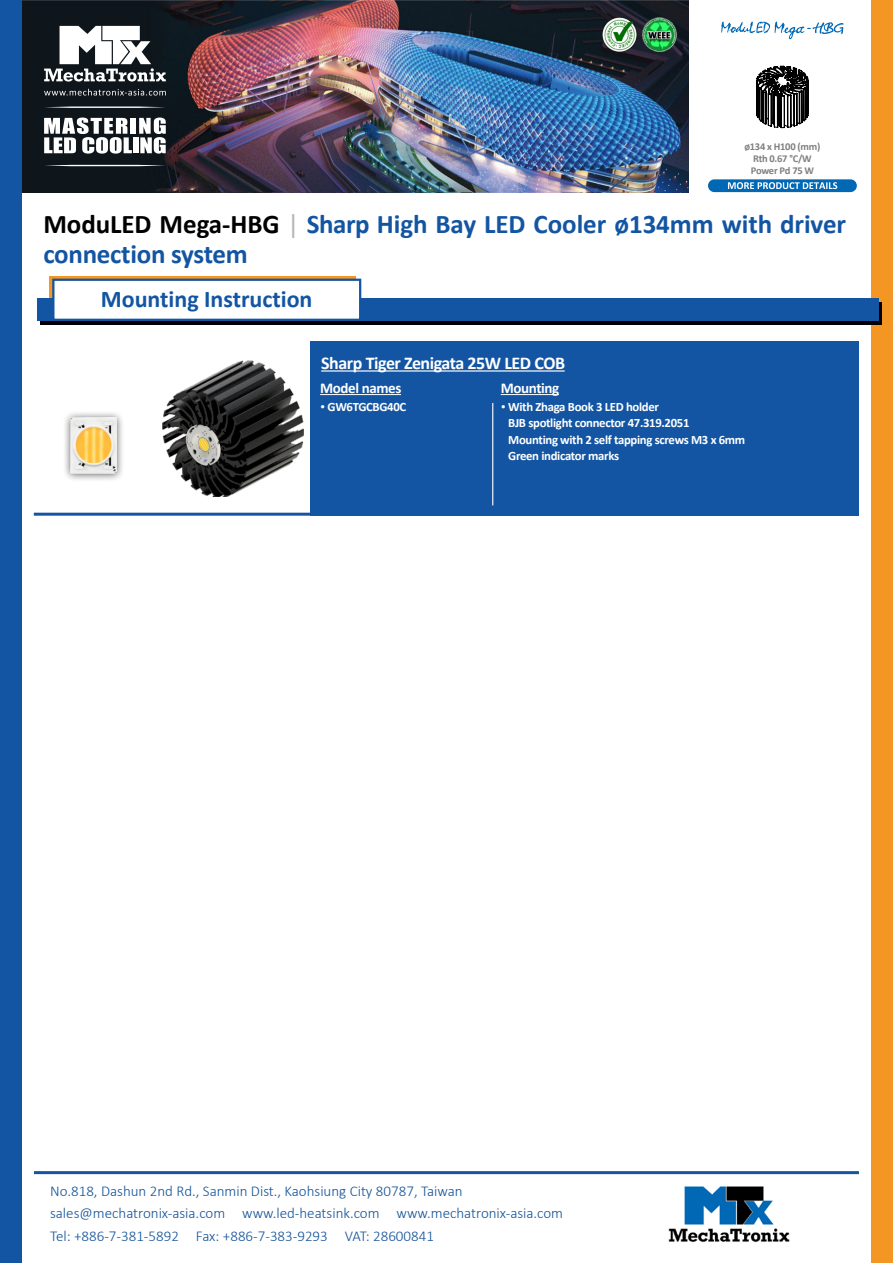
<style>
.page{position:relative;width:893px;height:1263px;background:#fff}
.page>*{position:absolute;margin:0;border:0;box-sizing:border-box;transform-origin:0 0}
.t1{font:700 27px/30px "Calibri";letter-spacing:-.005em;color:#1355a3}
.t2{font:700 24px "Calibri";color:#1355a3}
.t3{font:700 18px "Calibri";letter-spacing:-.025em;color:#fff}
.t4{font:300 15px/22.5px "Calibri";color:#125198}
.t5{font:700 15px "Calibri";letter-spacing:-.025em;color:#fff}
.t6{font:700 12.75px/16.5px "Calibri";letter-spacing:-.025em;color:#fff}
.t7{font:700 10.5px/12px "Calibri";letter-spacing:-.025em;color:#808080;text-align:center}
.s1{color:#000}
.s2{font-weight:400;color:#b5b6b6}
.s3{font-weight:400;font-size:10.5px}
</style>
<div class="page">
<img style="left:21px;top:0;width:668px;height:192px">
<div style="left:872px;top:0;width:21px;height:1263px;background:#f49624"></div>
<div style="left:0;top:0;width:21px;height:1263px;background:#1355a3"></div>
<hr style="left:34px;top:1171px;width:825px;height:3px;background:#1355a3">
<img style="left:668px;top:1186px;width:122px;height:57px">
<img style="left:602px;top:17px;width:34px;height:34px">
<img style="left:642px;top:17px;width:34px;height:34px">
<svg style="left:44px;top:26px;width:122px;height:56px"></svg>
<svg style="left:44px;top:89px;width:122px;height:7px"></svg>
<svg style="left:44px;top:107px;width:122px;height:1px"></svg>
<svg style="left:44px;top:165px;width:122px;height:1px"></svg>
<div style="left:131px;top:118px;width:5px;height:16px;background:#fff"></div>
<svg style="left:44px;top:118px;width:88px;height:36px"></svg>
<div style="left:133px;top:137px;width:5px;height:16px;background:#fff"></div>
<svg style="left:139px;top:118px;width:27px;height:36px"></svg>
<div style="left:708px;top:179px;width:149px;height:13px;background:#0068b4;border-radius:6px"></div>
<svg style="left:728px;top:182px;width:109px;height:7px"></svg>
<svg style="left:721px;top:22px;width:123px;height:17px"></svg>
<svg style="left:756px;top:66px;width:53px;height:62px"></svg>
<svg style="left:49px;top:276px;width:307px;height:22px"></svg>
<svg style="left:40px;top:302px;width:842px;height:22px;background:#030e1b"></svg>
<div style="left:37px;top:298px;width:842px;height:22px;background:#1355a3"></div>
<div style="left:52px;top:279px;width:309px;height:42px;background:#fff;border:2px solid #1355a3"></div>
<div style="left:310px;top:342px;width:549px;height:174px;background:#1355a3"></div>
<hr style="left:492px;top:403px;width:1px;height:102px;background:#fff">
<hr style="left:34px;top:513px;width:381px;height:3px;background:#1355a3">
<hr style="left:320px;top:394px;width:81px;height:1px;background:#fff">
<hr style="left:321px;top:370px;width:244px;height:2px;background:#fff">
<hr style="left:501px;top:394px;width:58px;height:1px;background:#fff">
<div style="left:62px;top:410px;width:62px;height:72px;background:#000;opacity:.65"></div>
<img style="left:70px;top:418px;width:46px;height:56px">
<img style="left:162px;top:361px;width:142px;height:136px">
<p class="t7" style="left:744px;top:140px;width:77px">ø134 x H100 (mm)<br>Rth 0.67 °C/W<br>Power Pd 75 W</p>
<p class="t1" style="left:43px;top:208px;width:804px"><span class="s1">ModuLED Mega-HBG</span> <span class="s2">|</span> Sharp High Bay LED Cooler ø134mm with driver connection system</p>
<p class="t2" style="left:101px;top:282px;width:213px">Mounting Instruction</p>
<p class="t3" style="left:321px;top:350px;width:245px">Sharp Tiger Zenigata 25W LED COB</p>
<p class="t5" style="left:501px;top:377px;width:60px">Mounting</p>
<p class="t6" style="left:501px;top:398px;width:160px"><span class="s3">•</span> With Zhaga Book 3 LED holder</p>
<p class="t6" style="left:508px;top:414px;width:239px">BJB spotlight connector 47.319.2051<br>Mounting with 2 self tapping screws M3 x 6mm</p>
<p class="t6" style="left:508px;top:447px;width:112px">Green indicator marks</p>
<p class="t5" style="left:320px;top:377px;width:83px">Model names</p>
<p class="t6" style="left:320px;top:398px;width:88px"><span class="s3">•</span> GW6TGCBG40C</p>
<p class="t4" style="left:50px;top:1179px;width:515px">No.818, Dashun 2nd Rd., Sanmin Dist., Kaohsiung City 80787, Taiwan sales@mechatronix-asia.com www.led-heatsink.com www.mechatronix-asia.com<br>Tel: +886-7-381-5892 Fax: +886-7-383-9293 VAT: 28600841</p>
</div>
